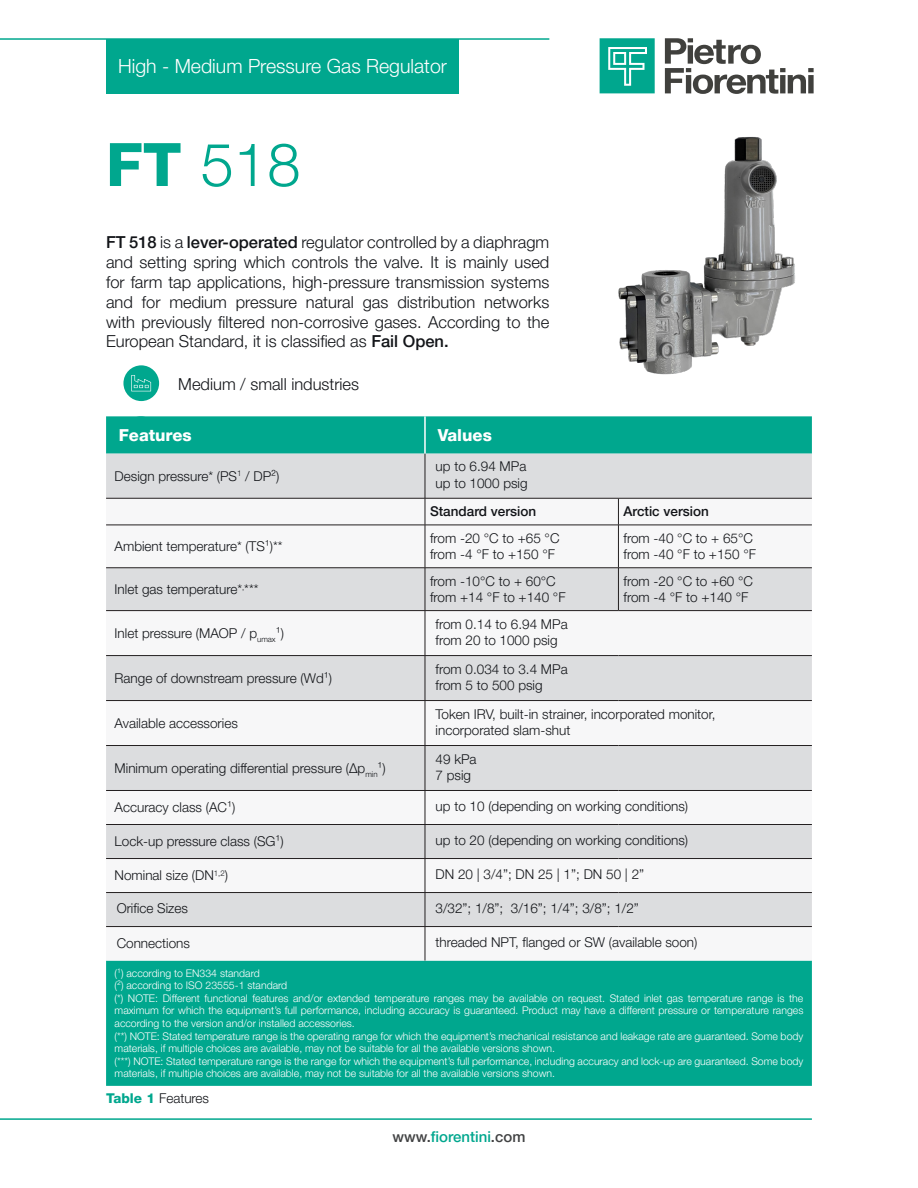
<style>
.page{position:relative;width:918px;height:1188px;background:#fff}
.page>*{position:absolute;margin:0;border:0;box-sizing:border-box;transform-origin:0 0}
.Titolo_Capitolo{font:300 60px "Helvetica Neue LT Pro";color:#00a78e}
.t1{font:300 19.5px "Helvetica Neue LT Pro";color:#fff}
.Testo{font:300 16.5px/19.8px "Helvetica Neue LT Pro";color:#121418;text-align:justify}
.titoli_tabella_bianco{font:800 16.5px "Helvetica Neue LT Pro";color:#fff}
.titoletto_technische{font:500 15px "Helvetica Neue LT Pro";color:#00a78e}
.testo_tabella{font:300 13.5px/16.2px "Helvetica Neue LT Pro";color:#121418}
.testo_tabella-2{font:500 13.5px "Helvetica Neue LT Pro";color:#121418}
.testo_tabella-3{font:300 10.5px/12.6px "Helvetica Neue LT Pro";color:#fff}
.s1{font-weight:800}
.s2{font-weight:500}
.s3{font-weight:800;color:#00a78e}
.s4{color:#414243}
</style>
<div class="page">
<svg style="left:665px;top:38px;width:149px;height:56px"></svg>
<svg style="left:600px;top:38px;width:55px;height:55px"></svg>
<hr style="left:0;top:38px;width:549px;height:2px;background:#00a78e">
<div style="left:106px;top:39px;width:353px;height:55px;background:#00a78e"></div>
<hr style="left:0;top:1118px;width:812px;height:2px;background:#00a78e">
<div style="left:123px;top:365px;width:36px;height:36px;background:#00a78e;border-radius:50%"></div>
<svg style="left:131px;top:375px;width:20px;height:16px"></svg>
<img style="left:618px;top:136px;width:177px;height:239px">
<div style="left:106px;top:416px;width:706px;height:670px;background:#00a78e"></div>
<div style="left:106px;top:454px;width:706px;height:44px;background:#dcdddf"></div>
<svg style="left:106px;top:499px;width:706px;height:462px"></svg>
<hr style="left:424px;top:416px;width:2px;height:38px;background:#fff">
<hr style="left:425px;top:454px;width:1px;height:44px;background:#231f20">
<hr style="left:106px;top:498px;width:319px;height:1px;background:#231f20">
<hr style="left:106px;top:525px;width:319px;height:1px;background:#231f20">
<hr style="left:106px;top:567px;width:319px;height:1px;background:#231f20">
<hr style="left:106px;top:610px;width:319px;height:1px;background:#231f20">
<hr style="left:425px;top:611px;width:1px;height:44px;background:#231f20">
<hr style="left:106px;top:655px;width:319px;height:1px;background:#231f20">
<hr style="left:425px;top:655px;width:193px;height:1px;background:#231f20">
<hr style="left:425px;top:656px;width:1px;height:44px;background:#231f20">
<hr style="left:618px;top:655px;width:194px;height:1px;background:#231f20">
<hr style="left:106px;top:700px;width:319px;height:1px;background:#231f20">
<hr style="left:425px;top:700px;width:193px;height:1px;background:#231f20">
<hr style="left:425px;top:701px;width:1px;height:44px;background:#231f20">
<hr style="left:618px;top:700px;width:194px;height:1px;background:#231f20">
<hr style="left:106px;top:745px;width:319px;height:1px;background:#231f20">
<hr style="left:425px;top:745px;width:193px;height:1px;background:#231f20">
<hr style="left:425px;top:746px;width:1px;height:44px;background:#231f20">
<hr style="left:618px;top:745px;width:194px;height:1px;background:#231f20">
<hr style="left:106px;top:790px;width:319px;height:1px;background:#231f20">
<hr style="left:425px;top:790px;width:193px;height:1px;background:#231f20">
<hr style="left:425px;top:791px;width:1px;height:33px;background:#231f20">
<hr style="left:618px;top:790px;width:194px;height:1px;background:#231f20">
<hr style="left:106px;top:824px;width:319px;height:1px;background:#231f20">
<hr style="left:425px;top:824px;width:193px;height:1px;background:#231f20">
<hr style="left:425px;top:825px;width:1px;height:33px;background:#231f20">
<hr style="left:618px;top:824px;width:194px;height:1px;background:#231f20">
<hr style="left:106px;top:858px;width:319px;height:1px;background:#231f20">
<hr style="left:425px;top:858px;width:193px;height:1px;background:#231f20">
<hr style="left:425px;top:859px;width:1px;height:33px;background:#231f20">
<hr style="left:618px;top:858px;width:194px;height:1px;background:#231f20">
<hr style="left:106px;top:892px;width:319px;height:1px;background:#231f20">
<hr style="left:425px;top:892px;width:193px;height:1px;background:#231f20">
<hr style="left:425px;top:893px;width:1px;height:33px;background:#231f20">
<hr style="left:618px;top:892px;width:194px;height:1px;background:#231f20">
<hr style="left:106px;top:926px;width:319px;height:1px;background:#231f20">
<hr style="left:425px;top:926px;width:193px;height:1px;background:#231f20">
<hr style="left:425px;top:927px;width:1px;height:34px;background:#231f20">
<hr style="left:618px;top:926px;width:194px;height:1px;background:#231f20">
<hr style="left:425px;top:498px;width:193px;height:1px;background:#231f20">
<svg style="left:425px;top:498px;width:1px;height:27px"></svg>
<hr style="left:618px;top:498px;width:194px;height:1px;background:#231f20">
<svg style="left:618px;top:498px;width:1px;height:27px"></svg>
<hr style="left:425px;top:525px;width:193px;height:1px;background:#231f20">
<hr style="left:425px;top:525px;width:1px;height:43px;background:#231f20">
<hr style="left:618px;top:525px;width:194px;height:1px;background:#231f20">
<hr style="left:618px;top:525px;width:1px;height:43px;background:#231f20">
<hr style="left:425px;top:567px;width:193px;height:1px;background:#231f20">
<hr style="left:425px;top:568px;width:1px;height:42px;background:#231f20">
<hr style="left:618px;top:567px;width:194px;height:1px;background:#231f20">
<hr style="left:618px;top:568px;width:1px;height:42px;background:#231f20">
<hr style="left:425px;top:610px;width:193px;height:1px;background:#231f20">
<hr style="left:618px;top:610px;width:194px;height:1px;background:#231f20">
<h2 class="t1" style="left:118px;top:54px;width:331px">High - Medium Pressure Gas Regulator</h2>
<p class="Titolo_Capitolo" style="left:106px;top:128px;width:196px"><span class="s1">FT</span> 518</p>
<p class="Testo" style="left:106px;top:232px;width:445px"><span class="s2">FT 518</span> is a <span class="s2">lever-operated</span> regulator controlled by a diaphragm and setting spring which controls the valve. It is mainly used for farm tap applications, high-pressure transmission systems and for medium pressure natural gas distribution networks with previously filtered non-corrosive gases. According to the European Standard, it is classified as <span class="s2">Fail Open.</span></p>
<p class="Testo" style="left:178px;top:373px;width:182px">Medium / small industries</p>
<p class="titoli_tabella_bianco" style="left:119px;top:425px;width:74px">Features</p>
<p class="titoli_tabella_bianco" style="left:438px;top:425px;width:56px">Values</p>
<p class="testo_tabella" style="left:115px;top:467px;width:166px">Design pressure* (PS<sup>1</sup> / DP²)</p>
<p class="testo_tabella" style="left:436px;top:458px;width:92px">up to 6.94 MPa</p>
<p class="testo_tabella" style="left:436px;top:474px;width:94px">up to 1000 psig</p>
<p class="testo_tabella-2" style="left:430px;top:503px;width:108px">Standard version</p>
<p class="testo_tabella-2" style="left:624px;top:503px;width:87px">Arctic version</p>
<p class="testo_tabella" style="left:115px;top:538px;width:170px">Ambient temperature* (TS¹)**</p>
<p class="testo_tabella" style="left:430px;top:530px;width:131px">from -20 °C to +65 °C from -4 °F to +150 °F</p>
<p class="testo_tabella" style="left:624px;top:530px;width:134px">from -40 °C to + 65°C from -40 °F to +150 °F</p>
<p class="testo_tabella" style="left:115px;top:581px;width:145px">Inlet gas temperature*<sup>,</sup>***</p>
<p class="testo_tabella" style="left:430px;top:573px;width:137px">from -10°C to + 60°C from +14 °F to +140 °F</p>
<p class="testo_tabella" style="left:624px;top:573px;width:131px">from -20 °C to +60 °C from -4 °F to +140 °F</p>
<p class="testo_tabella" style="left:115px;top:625px;width:171px">Inlet pressure (MAOP / p<sub>umax</sub>¹)</p>
<p class="testo_tabella" style="left:436px;top:616px;width:134px">from 0.14 to 6.94 MPa</p>
<p class="testo_tabella" style="left:436px;top:632px;width:124px">from 20 to 1000 psig</p>
<p class="testo_tabella" style="left:115px;top:670px;width:219px">Range of downstream pressure (Wd¹)</p>
<p class="testo_tabella" style="left:436px;top:661px;width:134px">from 0.034 to 3.4 MPa</p>
<p class="testo_tabella" style="left:436px;top:677px;width:109px">from 5 to 500 psig</p>
<p class="testo_tabella" style="left:115px;top:715px;width:125px">Available accessories</p>
<p class="testo_tabella" style="left:436px;top:706px;width:281px">Token IRV, built-in strainer, incorporated monitor, incorporated slam-shut</p>
<p class="testo_tabella" style="left:115px;top:760px;width:273px">Minimum operating differential pressure (Δp<sub>min</sub>¹)</p>
<p class="testo_tabella" style="left:436px;top:750px;width:43px">49 kPa</p>
<p class="testo_tabella" style="left:436px;top:767px;width:37px">7 psig</p>
<p class="testo_tabella" style="left:115px;top:799px;width:122px">Accuracy class (AC¹)</p>
<p class="testo_tabella" style="left:436px;top:798px;width:254px">up to 10 (depending on working conditions)</p>
<p class="testo_tabella" style="left:115px;top:833px;width:171px">Lock-up pressure class (SG¹)</p>
<p class="testo_tabella" style="left:436px;top:832px;width:254px">up to 20 (depending on working conditions)</p>
<p class="testo_tabella" style="left:115px;top:867px;width:115px">Nominal size (DN<sup>1,2</sup>)</p>
<p class="testo_tabella" style="left:436px;top:866px;width:210px">DN 20 | 3/4”; DN 25 | 1”; DN 50 | 2”</p>
<p class="testo_tabella" style="left:117px;top:900px;width:73px">Orifice Sizes</p>
<p class="testo_tabella" style="left:436px;top:900px;width:205px">3/32”; 1/8”; 3/16”; 1/4”; 3/8”; 1/2”</p>
<p class="testo_tabella" style="left:117px;top:935px;width:75px">Connections</p>
<p class="testo_tabella" style="left:436px;top:934px;width:263px">threaded NPT, flanged or SW (available soon)</p>
<p class="testo_tabella-3" style="left:115px;top:966px;width:147px">(¹) according to EN334 standard</p>
<p class="testo_tabella-3" style="left:115px;top:979px;width:174px">(²) according to ISO 23555-1 standard</p>
<p class="testo_tabella-3" style="left:115px;top:992px;width:690px;text-align:justify">(*) NOTE: Different functional features and/or extended temperature ranges may be available on request. Stated inlet gas temperature range is the maximum for which the equipment’s full performance, including accuracy is guaranteed. Product may have a different pressure or temperature ranges according to the version and/or installed accessories.</p>
<p class="testo_tabella-3" style="left:115px;top:1029px;width:690px">(**) NOTE: Stated temperature range is the operating range for which the equipment’s mechanical resistance and leakage rate are guaranteed. Some body materials, if multiple choices are available, may not be suitable for all the available versions shown.</p>
<p class="testo_tabella-3" style="left:115px;top:1055px;width:690px">(***) NOTE: Stated temperature range is the range for which the equipment’s full performance, including accuracy and lock-up are guaranteed. Some body materials, if multiple choices are available, may not be suitable for all the available versions shown.</p>
<p class="testo_tabella" style="left:106px;top:1090px;width:105px"><span class="s3">Table 1</span> Features</p>
<p class="titoletto_technische" style="left:393px;top:1128px;width:134px"><span class="s4">www.</span>fiorentini<span class="s4">.com</span></p>
</div>
